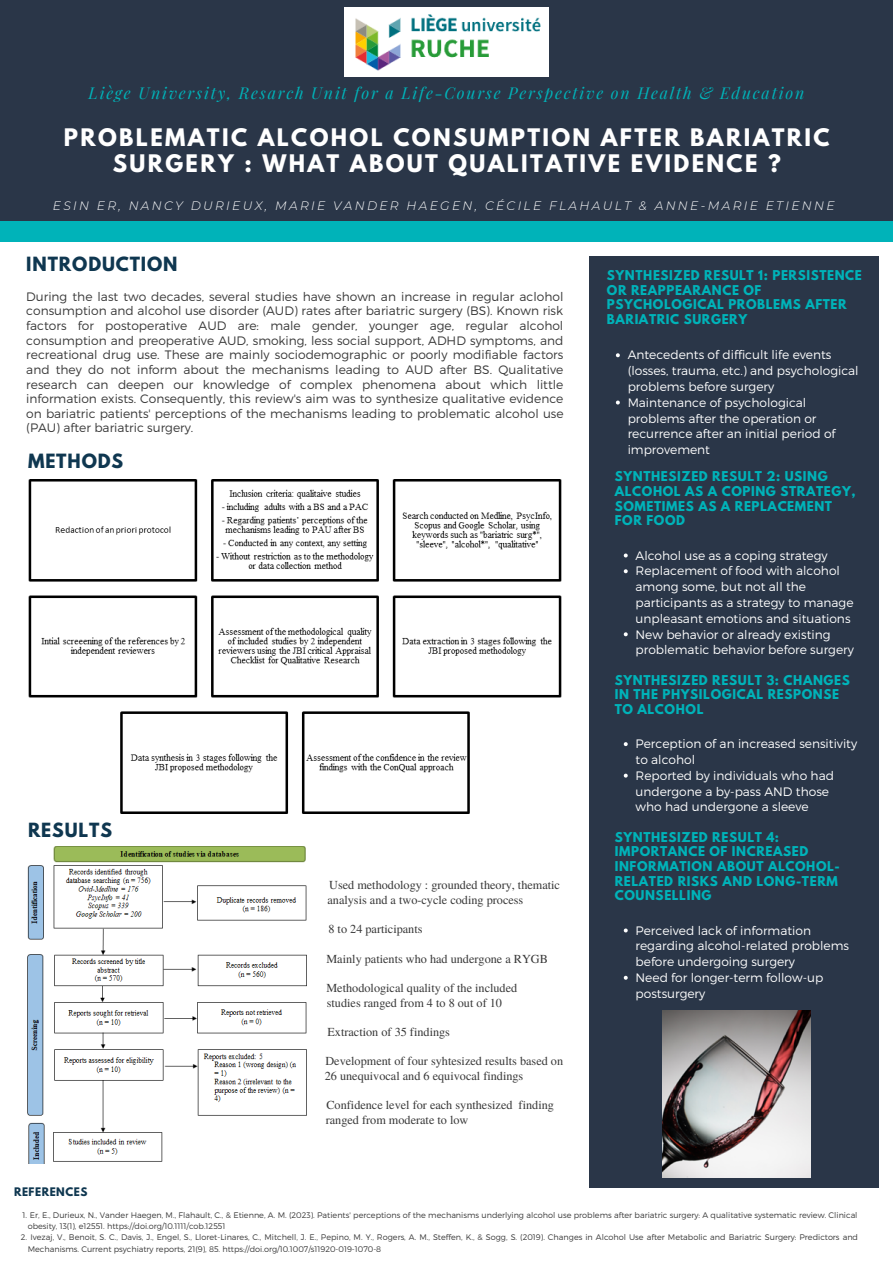
<style>
.page{position:relative;width:893px;height:1263px;background:#fff}
.page>*{position:absolute;margin:0;border:0;box-sizing:border-box;transform-origin:0 0}
.t1{font:700 21.45px/26.5px "League Spartan";letter-spacing:.11em;color:#fff;text-align:center}
.t2{font:700 17.4px "League Spartan";letter-spacing:.05em;color:#0f3750}
.t3{font:700 17.33px "League Spartan";letter-spacing:.05em;color:#0f3750}
.t4{font:italic 15.98px "Playfair Display";letter-spacing:.11em;color:#00b3b9}
.t5{font:300 12.23px/14.6px "Montserrat";color:#383838;text-align:justify}
.t6{font:300 12.23px/15.8px "Montserrat";color:#fff}
.t7{font:12.23px/14.6px "Te X Gyre Termes";color:#383838}
.t8{font:italic 300 12.23px "Montserrat";letter-spacing:.19em;color:#fff}
.t9{font:700 12px/14.6px "League Spartan";letter-spacing:.05em;color:#00b3b9}
.t10{font:700 10.43px "League Spartan";letter-spacing:.05em;color:#0f3750}
.t11{font:300 8.1px/11.2px "Montserrat";color:#383838}
</style>
<div class="page">
<div style="left:0;top:0;width:893px;height:223px;background:#2a3648"></div>
<div style="left:0;top:222px;width:893px;height:20px;background:#00b3b9"></div>
<div style="left:590px;top:256px;width:288px;height:932px;background:#2a3648"></div>
<img style="left:27px;top:846px;width:280px;height:318px">
<img style="left:662px;top:1010px;width:148px;height:167px">
<img style="left:28px;top:480px;width:534px;height:333px">
<img style="left:345px;top:8px;width:204px;height:69px">
<svg style="left:616px;top:353px;width:4px;height:4px"></svg>
<svg style="left:616px;top:401px;width:4px;height:3px"></svg>
<svg style="left:624px;top:742px;width:4px;height:4px"></svg>
<svg style="left:624px;top:774px;width:4px;height:4px"></svg>
<svg style="left:624px;top:553px;width:4px;height:4px"></svg>
<svg style="left:624px;top:569px;width:4px;height:4px"></svg>
<svg style="left:624px;top:632px;width:4px;height:4px"></svg>
<svg style="left:624px;top:928px;width:4px;height:4px"></svg>
<svg style="left:624px;top:976px;width:4px;height:4px"></svg>
<h3 class="t4" style="left:89px;top:82px;width:717px">Liège University, Resarch Unit for a Life-Course Perspective on Health &amp; Education</h3>
<h1 class="t1" style="left:64px;top:127px;width:767px">PROBLEMATIC ALCOHOL CONSUMPTION AFTER BARIATRIC<br>SURGERY : WHAT ABOUT QUALITATIVE EVIDENCE ?</h1>
<p class="t8" style="left:53px;top:198px;width:783px">ESIN ER, NANCY DURIEUX, MARIE VANDER HAEGEN, CÉCILE FLAHAULT &amp; ANNE-MARIE ETIENNE</p>
<h3 class="t3" style="left:26px;top:256px;width:153px">INTRODUCTION</h3>
<p class="t5" style="left:26px;top:288px;width:539px">During the last two decades, several studies have shown an increase in regular aclohol consumption and alcohol use disorder (AUD) rates after bariatric surgery (BS). Known risk factors for postoperative AUD are: male gender, younger age, regular alcohol consumption and preoperative AUD, smoking, less social support, ADHD symptoms, and recreational drug use. These are mainly sociodemographic or poorly modifiable factors and they do not inform about the mechanisms leading to AUD after BS. Qualitative research can deepen our knowledge of complex phenomena about which little information exists. Consequently, this review's aim was to synthesize qualitative evidence on bariatric patients' perceptions of the mechanisms leading to problematic alcohol use (PAU) after bariatric surgery.</p>
<h2 class="t2" style="left:28px;top:453px;width:97px">METHODS</h2>
<h3 class="t3" style="left:28px;top:821px;width:85px">RESULTS</h3>
<p class="t7" style="left:327px;top:877px;width:234px">Used methodology : grounded theory, thematic analysis and a two-cycle coding process</p>
<p class="t7" style="left:328px;top:921px;width:96px">8 to 24 participants</p>
<p class="t7" style="left:326px;top:950px;width:223px">Mainly patients who had undergone a RYGB</p>
<p class="t7" style="left:326px;top:980px;width:192px">Methodological quality of the included studies ranged from 4 to 8 out of 10</p>
<p class="t7" style="left:327px;top:1024px;width:124px">Extraction of 35 findings</p>
<p class="t7" style="left:325px;top:1053px;width:240px">Development of four syhtesized results based on<br>26 unequivocal and 6 equivocal findings</p>
<p class="t7" style="left:326px;top:1097px;width:230px">Confidence level for each synthesized finding ranged from moderate to low</p>
<p class="t9" style="left:607px;top:269px;width:256px">SYNTHESIZED RESULT 1: PERSISTENCE<br>OR REAPPEARANCE OF<br>PSYCHOLOGICAL PROBLEMS AFTER<br>BARIATRIC SURGERY</p>
<p class="t6" style="left:627px;top:347px;width:232px">Antecedents of difficult life events (losses, trauma, etc.) and psychological problems before surgery<br>Maintenance of psychological problems after the operation or recurrence after an initial period of improvement</p>
<p class="t9" style="left:615px;top:471px;width:242px">SYNTHESIZED RESULT 2: USING<br>ALCOHOL AS A COPING STRATEGY,<br>SOMETIMES AS A REPLACEMENT<br>FOR FOOD</p>
<p class="t6" style="left:635px;top:547px;width:220px">Alcohol use as a coping strategy Replacement of food with alcohol among some, but not all the participants as a strategy to manage unpleasant emotions and situations New behavior or already existing problematic behavior before surgery</p>
<p class="t9" style="left:615px;top:674px;width:237px">SYNTHESIZED RESULT 3: CHANGES<br>IN THE PHYSILOGICAL RESPONSE<br>TO ALCOHOL</p>
<p class="t6" style="left:635px;top:735px;width:223px">Perception of an increased sensitivity to alcohol<br>Reported by individuals who had undergone a by-pass AND those who had undergone a sleeve</p>
<p class="t9" style="left:615px;top:831px;width:227px">SYNTHESIZED RESULT 4:<br>IMPORTANCE OF INCREASED<br>INFORMATION ABOUT ALCOHOL-<br>RELATED RISKS AND LONG-TERM<br>COUNSELLING</p>
<p class="t6" style="left:635px;top:922px;width:215px">Perceived lack of information regarding alcohol-related problems before undergoing surgery<br>Need for longer-term follow-up postsurgery</p>
<p class="t10" style="left:14px;top:1187px;width:75px">REFERENCES</p>
<p class="t11" style="left:28px;top:1209px;width:831px;text-indent:-5px">1. Er, E., Durieux, N., Vander Haegen, M., Flahault, C., &amp; Etienne, A. M. (2023). Patients' perceptions of the mechanisms underlying alcohol use problems after bariatric surgery: A qualitative systematic review. Clinical obesity, 13(1), e12551. https://doi.org/10.1111/cob.12551</p>
<p class="t11" style="left:28px;top:1231px;width:832px;text-indent:-7px">2. Ivezaj, V., Benoit, S. C., Davis, J., Engel, S., Lloret-Linares, C., Mitchell, J. E., Pepino, M. Y., Rogers, A. M., Steffen, K., &amp; Sogg, S. (2019). Changes in Alcohol Use after Metabolic and Bariatric Surgery: Predictors and<br>Mechanisms. Current psychiatry reports, 21(9), 85. https://doi.org/10.1007/s11920-019-1070-8</p>
</div>
